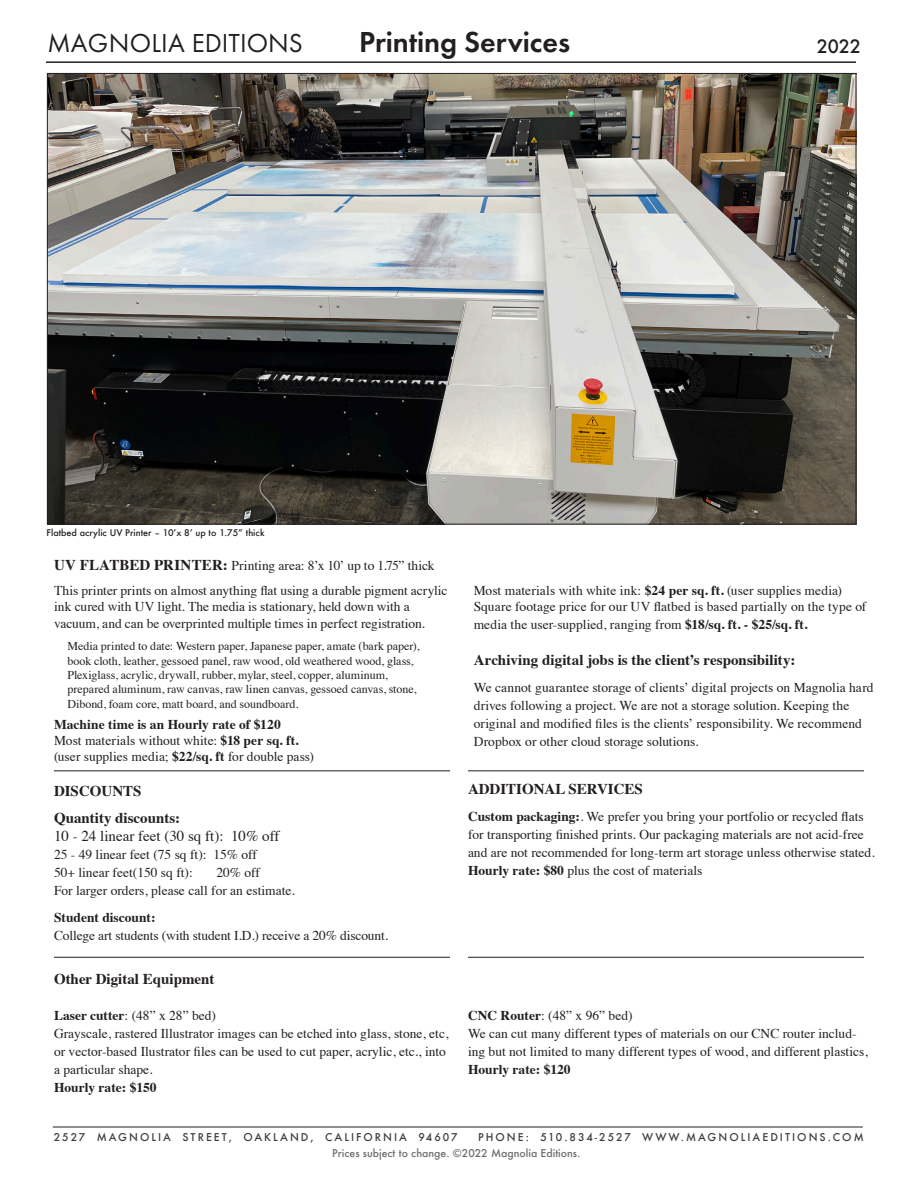
<style>
.page{position:relative;width:918px;height:1188px;background:#fff}
.page>*{position:absolute;margin:0;border:0;box-sizing:border-box;transform-origin:0 0}
.t1{font:600 30px "Futura PT";color:#231f20}
.t2{font:27px "Futura PT";letter-spacing:.005em;color:#231f20}
.t3{font:500 18px "Futura";color:#231f20}
.t4{font:700 15px "Times";color:#231f20}
.t5{font:15px "Times";color:#231f20}
.t6{font:13.5px/18px "Times";color:#231f20}
.t7{font:700 13.5px "Times";color:#231f20}
.t8{font:12px/14.4px "Times";color:#231f20}
.PageMaker_Defaults{font:500 10.5px "Futura";letter-spacing:.19em;color:#3e3e3f}
.t9{font:500 10.5px "Futura";color:#6c6d70}
.t10{font:500 9px "Futura";color:#231f20}
.s1{font-weight:700;font-size:15px}
.s2{font-weight:700}
</style>
<div class="page">
<hr style="left:46px;top:61px;width:810px;height:2px;background:#231f20">
<hr style="left:53px;top:1127px;width:810px;height:1px;background:#231f20">
<hr style="left:54px;top:957px;width:396px;height:1px;background:#231f20">
<hr style="left:54px;top:770px;width:396px;height:1px;background:#231f20">
<hr style="left:468px;top:957px;width:396px;height:1px;background:#231f20">
<hr style="left:468px;top:770px;width:396px;height:1px;background:#231f20">
<img style="left:49px;top:75px;width:805px;height:447px">
<h2 class="t2" style="left:47px;top:27px;width:257px">MAGNOLIA EDITIONS</h2>
<h1 class="t1" style="left:359px;top:23px;width:213px">Printing Services</h1>
<h3 class="t3" style="left:817px;top:34px;width:46px">2022</h3>
<p class="t10" style="left:47px;top:527px;width:220px">Flatbed acrylic UV Printer – 10’x 8’ up to 1.75” thick</p>
<p class="t6" style="left:54px;top:555px;width:382px"><span class="s1">UV FLATBED PRINTER:</span> Printing area: 8’x 10’ up to 1.75” thick</p>
<p class="t6" style="left:54px;top:581px;width:395px;line-height:16.2px">This printer prints on almost anything flat using a durable pigment acrylic ink cured with UV light. The media is stationary, held down with a vacuum, and can be overprinted multiple times in perfect registration.</p>
<p class="t8" style="left:68px;top:638px;width:353px">Media printed to date: Western paper, Japanese paper, amate (bark paper), book cloth, leather, gessoed panel, raw wood, old weathered wood, glass, Plexiglass, acrylic, drywall, rubber, mylar, steel, copper, aluminum, prepared aluminum, raw canvas, raw linen canvas, gessoed canvas, stone, Dibond, foam core, matt board, and soundboard.</p>
<p class="t7" style="left:54px;top:711px;width:228px">Machine time is an Hourly rate of $120</p>
<p class="t6" style="left:54px;top:730px;width:246px">Most materials without white: <span class="s2">$18 per sq. ft.</span></p>
<p class="t6" style="left:54px;top:746px;width:261px">(user supplies media; <span class="s2">$22/sq. ft</span> for double pass)</p>
<p class="t4" style="left:54px;top:777px;width:89px">DISCOUNTS</p>
<p class="t4" style="left:54px;top:804px;width:128px">Quantity discounts:</p>
<p class="t5" style="left:54px;top:822px;width:227px">10 - 24 linear feet (30 sq ft): 10% off</p>
<p class="t6" style="left:54px;top:844px;width:204px">25 - 49 linear feet (75 sq ft): 15% off</p>
<p class="t6" style="left:54px;top:862px;width:140px">50+ linear feet(150 sq ft):</p>
<p class="t6" style="left:216px;top:862px;width:45px">20% off</p>
<p class="t6" style="left:54px;top:880px;width:242px">For larger orders, please call for an estimate.</p>
<p class="t7" style="left:54px;top:904px;width:103px">Student discount:</p>
<p class="t6" style="left:54px;top:925px;width:336px">College art students (with student I.D.) receive a 20% discount.</p>
<p class="t4" style="left:54px;top:965px;width:162px">Other Digital Equipment</p>
<p class="t6" style="left:54px;top:1005px;width:164px"><span class="s2">Laser cutter</span>: (48” x 28” bed)</p>
<p class="t6" style="left:54px;top:1023px;width:396px">Grayscale, rastered Illustrator images can be etched into glass, stone, etc, or vector-based Ilustrator files can be used to cut paper, acrylic, etc., into a particular shape.</p>
<p class="t7" style="left:54px;top:1075px;width:104px">Hourly rate: $150</p>
<p class="t6" style="left:474px;top:580px;width:370px">Most materials with white ink: <span class="s2">$24 per sq. ft.</span> (user supplies media)</p>
<p class="t6" style="left:474px;top:597px;width:394px">Square footage price for our UV flatbed is based partially on the type of media the user-supplied, ranging from <span class="s2">$18/sq. ft. - $25/sq. ft.</span></p>
<p class="t4" style="left:474px;top:646px;width:323px">Archiving digital jobs is the client’s responsibility:</p>
<p class="t6" style="left:474px;top:678px;width:401px">We cannot guarantee storage of clients’ digital projects on Magnolia hard drives following a project. We are not a storage solution. Keeping the original and modified files is the clients’ responsibility. We recommend Dropbox or other cloud storage solutions.</p>
<p class="t4" style="left:468px;top:775px;width:176px">ADDITIONAL SERVICES</p>
<p class="t6" style="left:468px;top:806px;width:408px"><span class="s2">Custom packaging:</span>. We prefer you bring your portfolio or recycled flats for transporting finished prints. Our packaging materials are not acid-free and are not recommended for long-term art storage unless otherwise stated.</p>
<p class="t6" style="left:468px;top:860px;width:236px"><span class="s2">Hourly rate: $80</span> plus the cost of materials</p>
<p class="t6" style="left:468px;top:1005px;width:166px"><span class="s2">CNC Router</span>: (48” x 96” bed)</p>
<p class="t6" style="left:468px;top:1023px;width:401px">We can cut many different types of materials on our CNC router includ&shy;ing but not limited to many different types of wood, and different plastics,<br><span class="s2">Hourly rate: $120</span></p>
<p class="PageMaker_Defaults" style="left:54px;top:1130px;width:405px">2527 MAGNOLIA STREET, OAKLAND, CALIFORNIA 94607</p>
<p class="PageMaker_Defaults" style="left:478px;top:1130px;width:387px">PHONE: 510.834-2527 WWW.MAGNOLIAEDITIONS.COM</p>
<p class="t9" style="left:332px;top:1146px;width:250px">Prices subject to change. ©2022 Magnolia Editions.</p>
</div>
